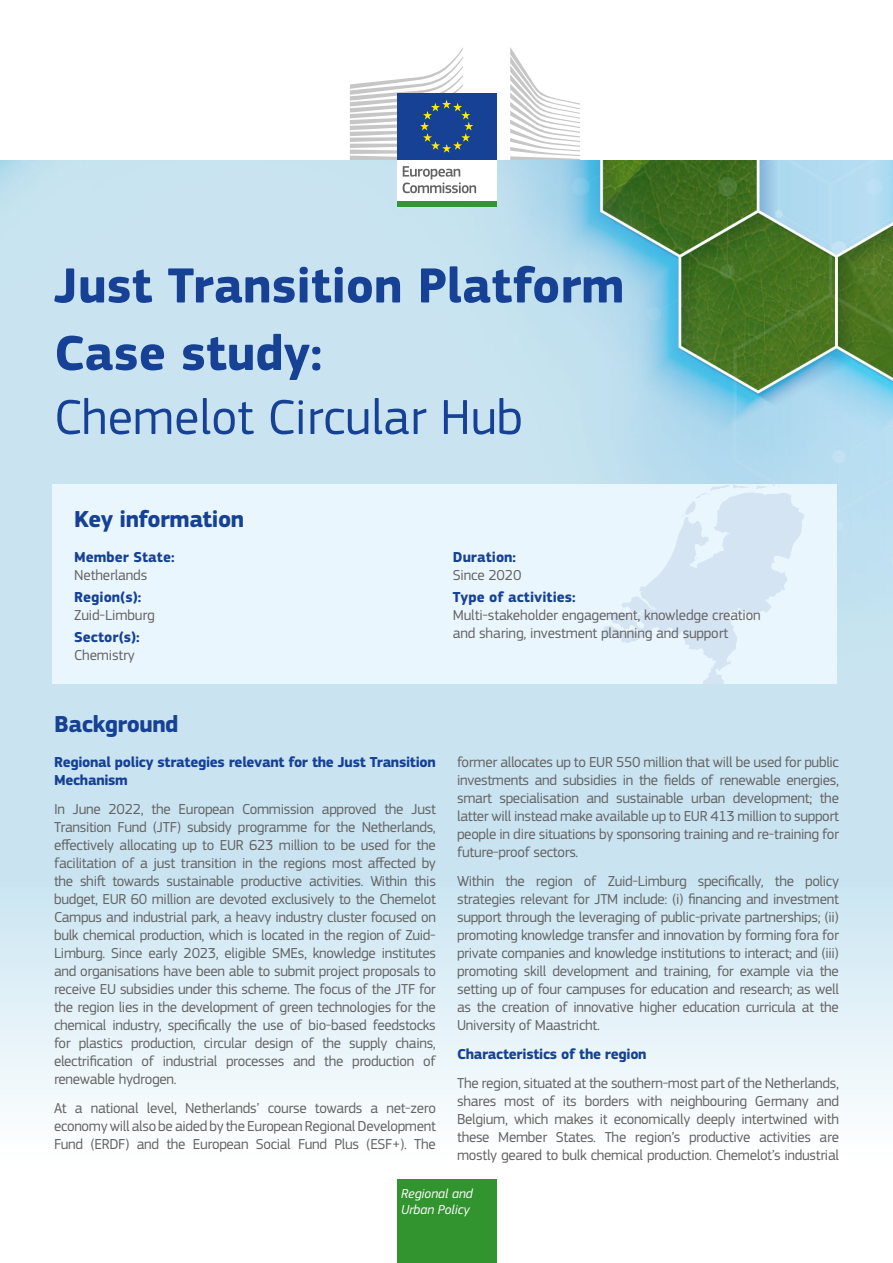
<style>
.page{position:relative;width:893px;height:1263px;background:#fff}
.page>*{position:absolute;margin:0;border:0;box-sizing:border-box;transform-origin:0 0}
.t1{font:700 51.15px/67.5px "EC Square Sans Pro";color:#164194}
.t2{font:51.15px "EC Square Sans Pro";color:#164194}
.t3{font:700 24px "EC Square Sans Pro";letter-spacing:-.02em;color:#164194}
.Body_Text{font:15px/18px "EC Square Sans Pro";letter-spacing:-.02em;color:#646363;text-align:justify}
.Body_Text-2{font:700 15px/18px "EC Square Sans Pro";letter-spacing:-.02em;color:#164194}
.Body_Text-3{font:700 15px/18px "EC Square Sans Pro";color:#164194}
.t4{font:italic 13.5px/16.2px "EC Square Sans Pro";color:#fff}
.s1{font-weight:400;color:#646363}
.s2{font-weight:700;color:#164194}
</style>
<div class="page">
<img style="left:0;top:160px;width:893px;height:721px">
<div style="left:397px;top:1179px;width:99px;height:84px;background:#31942e"></div>
<div style="left:0;top:881px;width:893px;height:283px;background:linear-gradient(to bottom,#cae5f2,#fff)"></div>
<div style="left:52px;top:484px;width:785px;height:200px;background:#eaf6fe"></div>
<svg style="left:603px;top:484px;width:201px;height:200px"></svg>
<div style="left:397px;top:158px;width:99px;height:44px;background:#fff"></div>
<div style="left:397px;top:94px;width:99px;height:66px;background:#164194"></div>
<svg style="left:350px;top:48px;width:123px;height:112px"></svg>
<div style="left:397px;top:201px;width:99px;height:5px;background:#349537"></div>
<svg style="left:510px;top:47px;width:70px;height:113px"></svg>
<svg style="left:403px;top:166px;width:73px;height:27px"></svg>
<h1 class="t1" style="left:54px;top:254px;width:572px">Just Transition Platform<br>Case study:</h1>
<h1 class="t2" style="left:54px;top:387px;width:470px">Chemelot Circular Hub</h1>
<h2 class="t3" style="left:74px;top:504px;width:171px">Key information</h2>
<p class="Body_Text-3" style="left:74px;top:548px;width:102px">Member State:<br><span class="s1">Netherlands</span></p>
<p class="Body_Text" style="left:74px;top:588px;width:82px"><span class="s2">Region(s):<br></span>Zuid-Limburg</p>
<p class="Body_Text-2" style="left:74px;top:629px;width:67px">Sector(s):<br><span class="s1">Chemistry</span></p>
<p class="Body_Text-3" style="left:453px;top:548px;width:70px">Duration:<br><span class="s1">Since 2020</span></p>
<p class="Body_Text" style="left:453px;top:588px;width:309px;text-align:left"><span class="s2">Type of activities:<br></span>Multi-stakeholder engagement, knowledge creation and sharing, investment planning and support</p>
<h2 class="t3" style="left:54px;top:709px;width:126px">Background</h2>
<p class="Body_Text-2" style="left:54px;top:753px;width:383px">Regional policy strategies relevant for the Just Transition<br>Mechanism</p>
<p class="Body_Text" style="left:54px;top:800px;width:383px">In June 2022, the European Commission approved the Just Transition Fund (JTF) subsidy programme for the Netherlands, effectively allocating up to EUR 623 million to be used for the facilitation of a just transition in the regions most affected by the shift towards sustainable productive activities. Within this budget, EUR 60 million are devoted exclusively to the Chemelot Campus and industrial park, a heavy industry cluster focused on bulk chemical production, which is located in the region of Zuid-Limburg. Since early 2023, eligible SMEs, knowledge institutes and organisations have been able to submit project proposals to receive EU subsidies under this scheme. The focus of the JTF for the region lies in the development of green technologies for the chemical industry, specifically the use of bio-based feedstocks for plastics production, circular design of the supply chains, electrification of industrial processes and the production of renewable hydrogen.</p>
<p class="Body_Text" style="left:54px;top:1099px;width:383px">At a national level, Netherlands’ course towards a net-zero economy will also be aided by the European Regional Development Fund (ERDF) and the European Social Fund Plus (ESF+). The</p>
<p class="Body_Text" style="left:457px;top:753px;width:383px">former allocates up to EUR 550 million that will be used for public investments and subsidies in the fields of renewable energies, smart specialisation and sustainable urban development; the latter will instead make available up to EUR 413 million to support people in dire situations by sponsoring training and re-training for future-proof sectors.</p>
<p class="Body_Text" style="left:457px;top:872px;width:383px">Within the region of Zuid-Limburg specifically, the policy strategies relevant for JTM include: (i) financing and investment support through the leveraging of public-private partnerships; (ii) promoting knowledge transfer and innovation by forming fora for private companies and knowledge institutions to interact; and (iii) promoting skill development and training, for example via the setting up of four campuses for education and research; as well as the creation of innovative higher education curricula at the University of Maastricht.</p>
<p class="Body_Text-2" style="left:457px;top:1045px;width:191px">Characteristics of the region</p>
<p class="Body_Text" style="left:457px;top:1074px;width:383px">The region, situated at the southern-most part of the Netherlands, shares most of its borders with neighbouring Germany and Belgium, which makes it economically deeply intertwined with these Member States. The region’s productive activities are mostly geared to bulk chemical production. Chemelot’s industrial</p>
<p class="t4" style="left:401px;top:1186px;width:73px">Regional and<br>Urban Policy</p>
</div>
